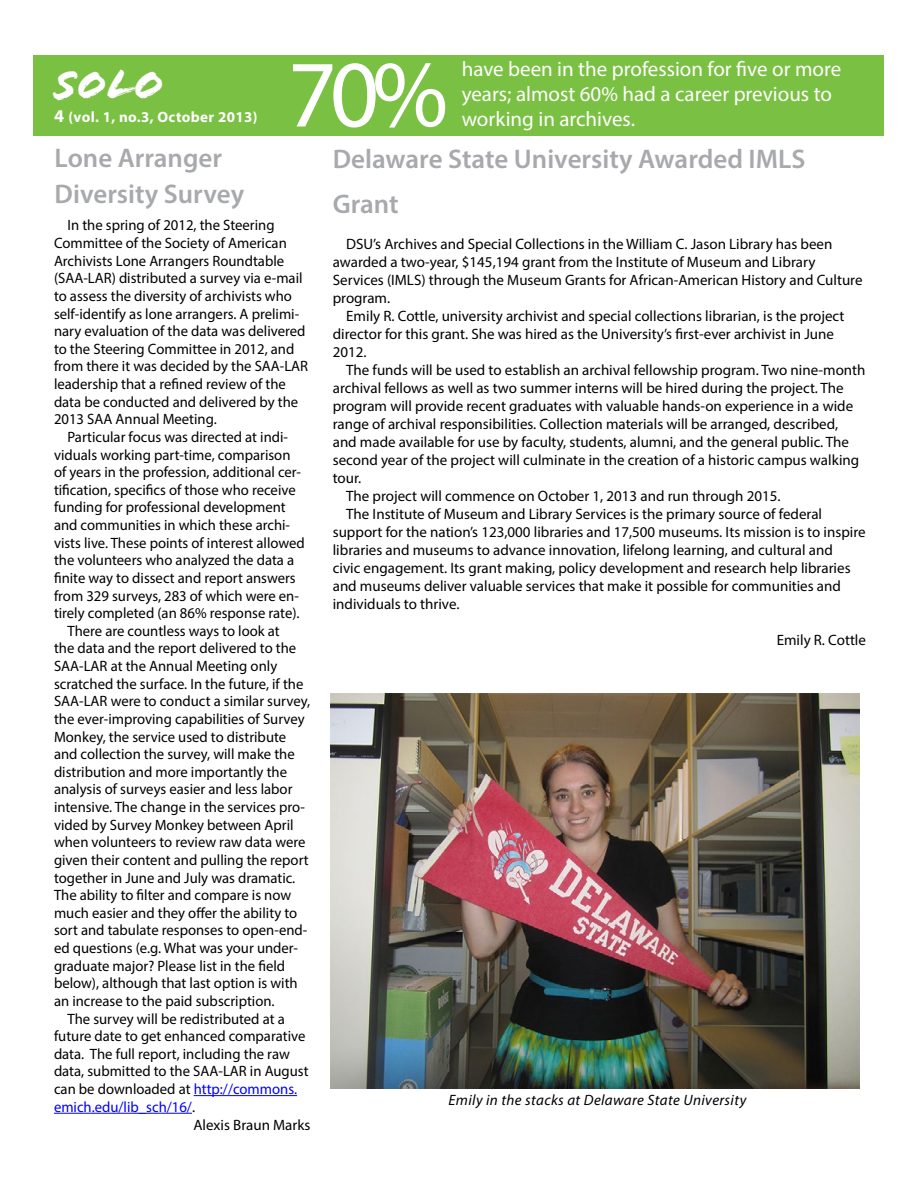
<style>
.page{position:relative;width:918px;height:1188px;background:#fff}
.page>*{position:absolute;margin:0;border:0;box-sizing:border-box;transform-origin:0 0}
.t1{font:95.85px "Myriad Pro";color:#fff}
.t2{font:45px "Flood Std";color:#fff}
.t3{font:600 27px/36px "Myriad Pro";color:#a7a9ac}
.t4{font:21px/25.2px "Myriad Pro";color:#fff}
.t5{font:15px/17.7px "Myriad Pro";color:#000}
.t6{font:italic 15px "Myriad Pro";letter-spacing:.025em;color:#000}
.t7{font:700 15px "Myriad Pro";letter-spacing:.025em;color:#fff}
.t8{font:15px "Myriad Pro";color:#00f}
.s1{font-size:18px}
.s2{color:#00f}
.s3{color:#000}
</style>
<div class="page">
<div style="left:34px;top:55px;width:850px;height:81px;background:#7ac143"></div>
<hr style="left:194px;top:1095px;width:103px;height:1px;background:#00f">
<hr style="left:54px;top:1113px;width:138px;height:1px;background:#00f">
<img style="left:331px;top:693px;width:529px;height:395px">
<h2 class="t2" style="left:54px;top:59px;width:111px">SOLO</h2>
<p class="t7" style="left:54px;top:107px;width:205px"><span class="s1">4</span> (vol. 1, no.3, October 2013)</p>
<h1 class="t1" style="left:288px;top:35px;width:162px">70%</h1>
<h3 class="t4" style="left:462px;top:56px;width:381px">have been in the profession for five or more years; almost 60% had a career previous to working in archives.</h3>
<h3 class="t3" style="left:55px;top:139px;width:191px">Lone Arranger<br>Diversity Survey</h3>
<h3 class="t3" style="left:333px;top:136px;width:474px;line-height:45px">Delaware State University Awarded IMLS<br>Grant</h3>
<p class="t5" style="left:333px;top:235px;width:531px;text-indent:14px">DSU’s Archives and Special Collections in the William C. Jason Library has been awarded a two-year, $145,194 grant from the Institute of Museum and Library Services (IMLS) through the Museum Grants for African-American History and Culture program.</p>
<p class="t5" style="left:333px;top:307px;width:513px;text-indent:14px">Emily R. Cottle, university archivist and special collections librarian, is the project director for this grant. She was hired as the University’s first-ever archivist in June<br>2012.</p>
<p class="t5" style="left:346px;top:361px;width:521px">The funds will be used to establish an archival fellowship program. Two nine-month</p>
<p class="t5" style="left:333px;top:379px;width:513px">archival fellows as well as two summer interns will be hired during the project. The</p>
<p class="t5" style="left:333px;top:397px;width:522px">program will provide recent graduates with valuable hands-on experience in a wide</p>
<p class="t5" style="left:333px;top:415px;width:507px">range of archival responsibilities. Collection materials will be arranged, described,</p>
<p class="t5" style="left:333px;top:433px;width:518px">and made available for use by faculty, students, alumni, and the general public. The</p>
<p class="t5" style="left:333px;top:451px;width:528px">second year of the project will culminate in the creation of a historic campus walking</p>
<p class="t5" style="left:333px;top:469px;width:30px">tour.</p>
<p class="t5" style="left:346px;top:487px;width:436px">The project will commence on October 1, 2013 and run through 2015.</p>
<p class="t5" style="left:346px;top:505px;width:477px">The Institute of Museum and Library Services is the primary source of federal</p>
<p class="t5" style="left:333px;top:523px;width:534px">support for the nation’s 123,000 libraries and 17,500 museums. Its mission is to inspire</p>
<p class="t5" style="left:333px;top:541px;width:502px">libraries and museums to advance innovation, lifelong learning, and cultural and</p>
<p class="t5" style="left:333px;top:559px;width:519px">civic engagement. Its grant making, policy development and research help libraries</p>
<p class="t5" style="left:333px;top:577px;width:510px">and museums deliver valuable services that make it possible for communities and</p>
<p class="t5" style="left:333px;top:595px;width:128px">individuals to thrive.</p>
<p class="t5" style="left:777px;top:631px;width:91px">Emily R. Cottle</p>
<p class="t5" style="left:54px;top:216px;width:256px;text-indent:14px">In the spring of 2012, the Steering Committee of the Society of American Archivists Lone Arrangers Roundtable (SAA-LAR) distributed a survey via e-mail to assess the diversity of archivists who self-identify as lone arrangers. A prelimi&shy;nary evaluation of the data was delivered to the Steering Committee in 2012, and from there it was decided by the SAA-LAR leadership that a refined review of the data be conducted and delivered by the 2013 SAA Annual Meeting.</p>
<p class="t5" style="left:67px;top:428px;width:222px">Particular focus was directed at indi-</p>
<p class="t5" style="left:54px;top:446px;width:238px">viduals working part-time, comparison</p>
<p class="t5" style="left:54px;top:463px;width:249px">of years in the profession, additional cer-</p>
<p class="t5" style="left:54px;top:481px;width:243px">tification, specifics of those who receive</p>
<p class="t5" style="left:54px;top:498px;width:233px">funding for professional development</p>
<p class="t5" style="left:54px;top:516px;width:238px">and communities in which these archi-</p>
<p class="t5" style="left:54px;top:534px;width:252px">vists live. These points of interest allowed</p>
<p class="t5" style="left:54px;top:551px;width:242px">the volunteers who analyzed the data a</p>
<p class="t5" style="left:54px;top:569px;width:243px">finite way to dissect and report answers</p>
<p class="t5" style="left:54px;top:587px;width:246px">from 329 surveys, 283 of which were en-</p>
<p class="t5" style="left:54px;top:604px;width:247px">tirely completed (an 86% response rate).</p>
<p class="t5" style="left:67px;top:622px;width:214px">There are countless ways to look at</p>
<p class="t5" style="left:54px;top:639px;width:244px">the data and the report delivered to the</p>
<p class="t5" style="left:54px;top:657px;width:225px">SAA-LAR at the Annual Meeting only</p>
<p class="t5" style="left:54px;top:675px;width:251px">scratched the surface. In the future, if the</p>
<p class="t5" style="left:54px;top:692px;width:258px">SAA-LAR were to conduct a similar survey,</p>
<p class="t5" style="left:54px;top:710px;width:252px">the ever-improving capabilities of Survey</p>
<p class="t5" style="left:54px;top:728px;width:234px">Monkey, the service used to distribute</p>
<p class="t5" style="left:54px;top:745px;width:242px">and collection the survey, will make the</p>
<p class="t5" style="left:54px;top:763px;width:235px">distribution and more importantly the</p>
<p class="t5" style="left:54px;top:780px;width:240px">analysis of surveys easier and less labor</p>
<p class="t5" style="left:54px;top:798px;width:253px">intensive. The change in the services pro-</p>
<p class="t5" style="left:54px;top:816px;width:241px">vided by Survey Monkey between April</p>
<p class="t5" style="left:54px;top:833px;width:253px">when volunteers to review raw data were</p>
<p class="t5" style="left:54px;top:851px;width:256px">given their content and pulling the report</p>
<p class="t5" style="left:54px;top:869px;width:243px">together in June and July was dramatic.</p>
<p class="t5" style="left:54px;top:886px;width:239px">The ability to filter and compare is now</p>
<p class="t5" style="left:54px;top:904px;width:245px">much easier and they offer the ability to</p>
<p class="t5" style="left:54px;top:921px;width:255px">sort and tabulate responses to open-end-</p>
<p class="t5" style="left:54px;top:939px;width:246px">ed questions (e.g. What was your under-</p>
<p class="t5" style="left:54px;top:957px;width:233px">graduate major? Please list in the field</p>
<p class="t5" style="left:54px;top:974px;width:245px">below), although that last option is with</p>
<p class="t5" style="left:54px;top:992px;width:222px">an increase to the paid subscription.</p>
<p class="t5" style="left:67px;top:1010px;width:219px">The survey will be redistributed at a</p>
<p class="t5" style="left:54px;top:1027px;width:253px">future date to get enhanced comparative</p>
<p class="t5" style="left:54px;top:1045px;width:237px">data. The full report, including the raw</p>
<p class="t5" style="left:54px;top:1062px;width:256px">data, submitted to the SAA-LAR in August</p>
<p class="t5" style="left:54px;top:1080px;width:245px">can be downloaded at <span class="s2">http://commons.</span></p>
<p class="t8" style="left:54px;top:1097px;width:143px">emich.edu/lib_sch/16/<span class="s3">.</span></p>
<p class="t5" style="left:194px;top:1116px;width:118px">Alexis Braun Marks</p>
<p class="t6" style="left:448px;top:1091px;width:299px">Emily in the stacks at Delaware State University</p>
</div>
